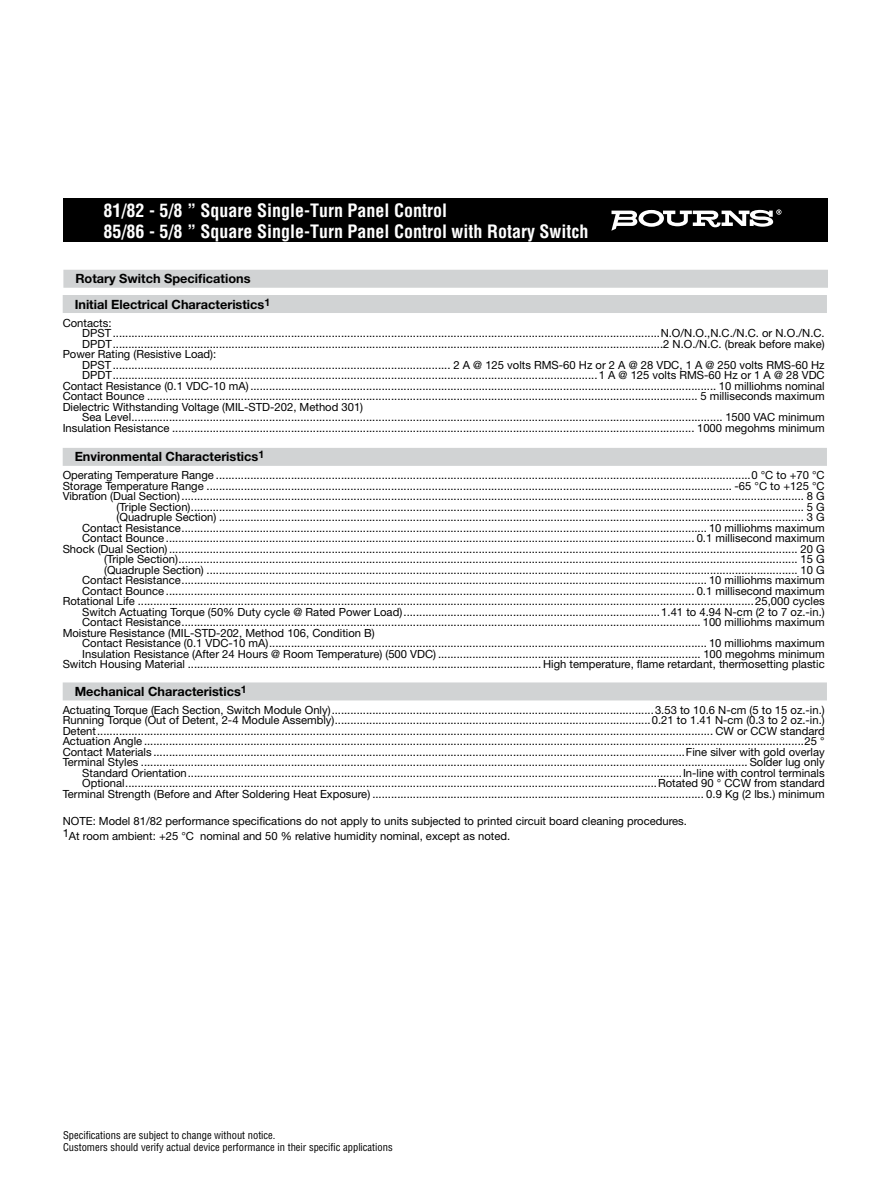
<style>
.page{position:relative;width:891px;height:1188px;background:#fff}
.page>*{position:absolute;margin:0;border:0;box-sizing:border-box;transform-origin:0 0}
.t1{font:700 condensed 18px/20.2px "Helvetica";color:#fff}
.t2{font:700 12.75px "Helvetica Neue";color:#000}
.t3{font:11.25px/10.5px "Helvetica Neue";color:#000;text-align:right}
.t4{font:condensed 10.5px/12.8px "Helvetica";color:#000}
</style>
<div class="page">
<div style="left:63px;top:199px;width:765px;height:43px;background:#000"></div>
<div style="left:63px;top:295px;width:764px;height:18px;background:#d1d3d4"></div>
<div style="left:63px;top:448px;width:764px;height:18px;background:#d1d3d4"></div>
<div style="left:63px;top:682px;width:764px;height:18px;background:#d1d3d4"></div>
<div style="left:63px;top:270px;width:765px;height:18px;background:#d1d3d4"></div>
<svg style="left:611px;top:209px;width:171px;height:22px"></svg>
<h1 class="t1" style="left:104px;top:202px;width:487px">81/82 - 5/8 ” Square Single-Turn Panel Control<br>85/86 - 5/8 ” Square Single-Turn Panel Control with Rotary Switch</h1>
<p class="t2" style="left:75px;top:274px;width:177px">Rotary Switch Specifications</p>
<p class="t2" style="left:75px;top:299px;width:197px">Initial Electrical Characteristics<sup>1</sup></p>
<p class="t3" style="left:63px;top:318px;width:50px">Contacts:</p>
<p class="t3" style="left:82px;top:329px;width:744px">DPST ...............................................................................................................................................................................N.O/N.O.,N.C./N.C. or N.O./N.C.</p>
<p class="t3" style="left:82px;top:339px;width:744px">DPDT ................................................................................................................................................................................2 N.O./N.C. (break before make)</p>
<p class="t3" style="left:63px;top:350px;width:155px">Power Rating (Resistive Load):</p>
<p class="t3" style="left:82px;top:360px;width:744px">DPST ............................................................................................................ 2 A @ 125 volts RMS-60 Hz or 2 A @ 28 VDC, 1 A @ 250 volts RMS-60 Hz</p>
<p class="t3" style="left:82px;top:371px;width:744px">DPDT ...........................................................................................................................................................1 A @ 125 volts RMS-60 Hz or 1 A @ 28 VDC</p>
<p class="t3" style="left:63px;top:381px;width:764px">Contact Resistance (0.1 VDC-10 mA) ..................................................................................................................................................... 10 milliohms nominal</p>
<p class="t3" style="left:63px;top:392px;width:764px">Contact Bounce ................................................................................................................................................................................ 5 milliseconds maximum</p>
<p class="t3" style="left:63px;top:402px;width:302px">Dielectric Withstanding Voltage (MIL-STD-202, Method 301)</p>
<p class="t3" style="left:82px;top:413px;width:744px">Sea Level ............................................................................................................................................................................................. 1500 VAC minimum</p>
<p class="t3" style="left:63px;top:423px;width:764px">Insulation Resistance ....................................................................................................................................................................... 1000 megohms minimum</p>
<p class="t2" style="left:75px;top:452px;width:191px">Environmental Characteristics<sup>1</sup></p>
<p class="t3" style="left:63px;top:471px;width:763px">Operating Temperature Range ...........................................................................................................................................................................0 °C to +70 °C</p>
<p class="t3" style="left:63px;top:482px;width:764px">Storage Temperature Range ........................................................................................................................................................................ -65 °C to +125 °C</p>
<p class="t3" style="left:63px;top:492px;width:764px">Vibration (Dual Section) ....................................................................................................................................................................................................... 8 G</p>
<p class="t3" style="left:117px;top:503px;width:710px">(Triple Section) .................................................................................................................................................................................................... 5 G</p>
<p class="t3" style="left:117px;top:513px;width:710px">(Quadruple Section) ........................................................................................................................................................................................... 3 G</p>
<p class="t3" style="left:82px;top:524px;width:744px">Contact Resistance ........................................................................................................................................................................ 10 milliohms maximum</p>
<p class="t3" style="left:82px;top:534px;width:744px">Contact Bounce ......................................................................................................................................................................... 0.1 millisecond maximum</p>
<p class="t3" style="left:63px;top:545px;width:764px">Shock (Dual Section) ......................................................................................................................................................................................................... 20 G</p>
<p class="t3" style="left:104px;top:555px;width:722px">(Triple Section) ...................................................................................................................................................................................................... 15 G</p>
<p class="t3" style="left:104px;top:566px;width:722px">(Quadruple Section) ............................................................................................................................................................................................. 10 G</p>
<p class="t3" style="left:82px;top:576px;width:744px">Contact Resistance ........................................................................................................................................................................ 10 milliohms maximum</p>
<p class="t3" style="left:82px;top:587px;width:744px">Contact Bounce ......................................................................................................................................................................... 0.1 millisecond maximum</p>
<p class="t3" style="left:63px;top:597px;width:763px">Rotational Life .....................................................................................................................................................................................................25,000 cycles</p>
<p class="t3" style="left:82px;top:608px;width:744px">Switch Actuating Torque (50% Duty cycle @ Rated Power Load) ..................................................................................1.41 to 4.94 N-cm (2 to 7 oz.-in.)</p>
<p class="t3" style="left:82px;top:618px;width:744px">Contact Resistance ...................................................................................................................................................................... 100 milliohms maximum</p>
<p class="t3" style="left:63px;top:629px;width:314px">Moisture Resistance (MIL-STD-202, Method 106, Condition B)</p>
<p class="t3" style="left:82px;top:639px;width:744px">Contact Resistance (0.1 VDC-10 mA) ............................................................................................................................................ 10 milliohms maximum</p>
<p class="t3" style="left:82px;top:650px;width:744px">Insulation Resistance (After 24 Hours @ Room Temperature) (500 VDC) .................................................................................... 100 megohms minimum</p>
<p class="t3" style="left:63px;top:660px;width:764px">Switch Housing Material ................................................................................................................. High temperature, flame retardant, thermosetting plastic</p>
<p class="t2" style="left:75px;top:687px;width:174px">Mechanical Characteristics<sup>1</sup></p>
<p class="t3" style="left:63px;top:706px;width:764px">Actuating Torque (Each Section, Switch Module Only) .......................................................................................................3.53 to 10.6 N-cm (5 to 15 oz.-in.)<br>Running Torque (Out of Detent, 2-4 Module Assembly) .....................................................................................................0.21 to 1.41 N-cm (0.3 to 2 oz.-in.)<br>Detent ..................................................................................................................................................................................................... CW or CCW standard Actuation Angle ...................................................................................................................................................................................................................25 ° Contact Materials ..........................................................................................................................................................................Fine silver with gold overlay Terminal Styles .................................................................................................................................................................................................. Solder lug only Standard Orientation ..............................................................................................................................................................In-line with control terminals Optional ..........................................................................................................................................................................Rotated 90 ° CCW from standard Terminal Strength (Before and After Soldering Heat Exposure) .......................................................................................................... 0.9 Kg (2 lbs.) minimum</p>
<p class="t3" style="left:63px;top:815px;width:626px;line-height:15px;text-align:left">NOTE: Model 81/82 performance specifications do not apply to units subjected to printed circuit board cleaning procedures.<br>1At room ambient: +25 °C nominal and 50 % relative humidity nominal, except as noted.</p>
<p class="t4" style="left:63px;top:1129px;width:331px">Specifications are subject to change without notice.<br>Customers should verify actual device performance in their specific applications</p>
</div>
